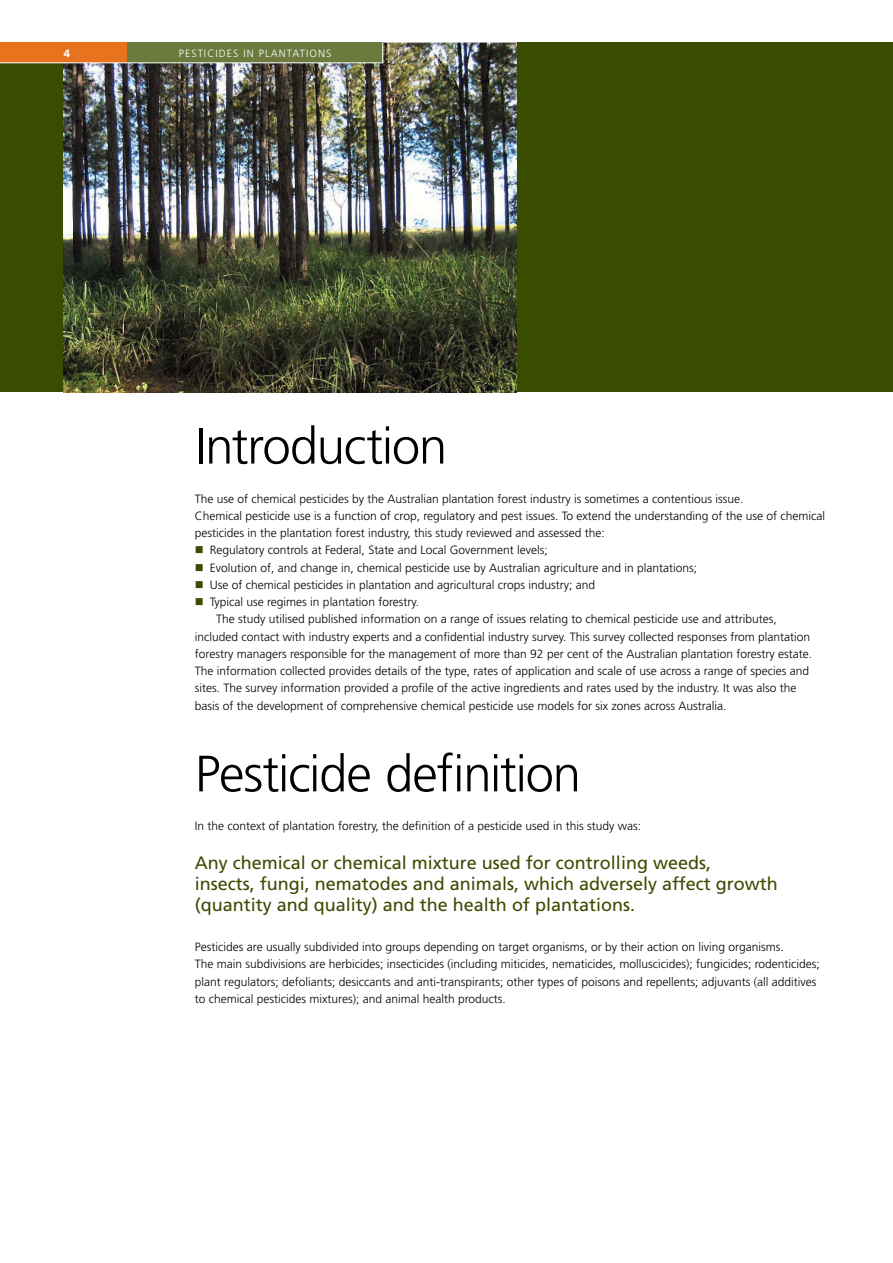
<style>
.page{position:relative;width:893px;height:1263px;background:#fff}
.page>*{position:absolute;margin:0;border:0;box-sizing:border-box;transform-origin:0 0}
.t1{font:300 51px "Frutiger";letter-spacing:-.025em;color:#000}
.t2{font:18px/21px "Frutiger";color:#3a4c00}
.t3{font:300 12px/17.2px "Frutiger";color:#000}
.t4{font:300 10.5px "Frutiger";letter-spacing:.1em;color:#fff}
.t5{font:900 10.5px "Frutiger";color:#fff}
.s1{color:#3a4c00}
</style>
<div class="page">
<div style="left:0;top:43px;width:893px;height:349px;background:#3a4c00"></div>
<img style="left:64px;top:43px;width:453px;height:349px">
<div style="left:0;top:43px;width:128px;height:20px;background:#e7731e"></div>
<div style="left:128px;top:43px;width:255px;height:20px;background:#6d7a3e"></div>
<svg style="left:382px;top:43px;width:1px;height:19px"></svg>
<hr style="left:0;top:62px;width:128px;height:1px;background:#fff">
<hr style="left:128px;top:62px;width:255px;height:1px;background:#fff">
<p class="t5" style="left:64px;top:47px;width:8px">4</p>
<p class="t4" style="left:179px;top:49px;width:154px">PESTICIDES IN PLANTATIONS</p>
<h1 class="t1" style="left:195px;top:424px;width:254px">Introduction</h1>
<p class="t3" style="left:195px;top:491px;width:632px">The use of chemical pesticides by the Australian plantation forest industry is sometimes a contentious issue.<br>Chemical pesticide use is a function of crop, regulatory and pest issues. To extend the understanding of the use of chemical pesticides in the plantation forest industry, this study reviewed and assessed the:</p>
<p class="t3" style="left:195px;top:542px;width:354px"><span class="s1">■</span> Regulatory controls at Federal, State and Local Government levels;</p>
<p class="t3" style="left:195px;top:560px;width:504px"><span class="s1">■</span> Evolution of, and change in, chemical pesticide use by Australian agriculture and in plantations;</p>
<p class="t3" style="left:195px;top:577px;width:402px"><span class="s1">■</span> Use of chemical pesticides in plantation and agricultural crops industry; and</p>
<p class="t3" style="left:195px;top:594px;width:226px"><span class="s1">■</span> Typical use regimes in plantation forestry.</p>
<p class="t3" style="left:216px;top:611px;width:562px">The study utilised published information on a range of issues relating to chemical pesticide use and attributes,</p>
<p class="t3" style="left:195px;top:629px;width:617px">included contact with industry experts and a confidential industry survey. This survey collected responses from plantation</p>
<p class="t3" style="left:195px;top:646px;width:619px">forestry managers responsible for the management of more than 92 per cent of the Australian plantation forestry estate.</p>
<p class="t3" style="left:195px;top:663px;width:616px">The information collected provides details of the type, rates of application and scale of use across a range of species and</p>
<p class="t3" style="left:195px;top:680px;width:603px">sites. The survey information provided a profile of the active ingredients and rates used by the industry. It was also the</p>
<p class="t3" style="left:195px;top:698px;width:533px">basis of the development of comprehensive chemical pesticide use models for six zones across Australia.</p>
<h1 class="t1" style="left:195px;top:752px;width:388px">Pesticide definition</h1>
<p class="t3" style="left:195px;top:818px;width:448px">In the context of plantation forestry, the definition of a pesticide used in this study was:</p>
<h2 class="t2" style="left:195px;top:853px;width:584px">Any chemical or chemical mixture used for controlling weeds,<br>insects, fungi, nematodes and animals, which adversely affect growth (quantity and quality) and the health of plantations.</h2>
<p class="t3" style="left:195px;top:939px;width:626px">Pesticides are usually subdivided into groups depending on target organisms, or by their action on living organisms.<br>The main subdivisions are herbicides; insecticides (including miticides, nematicides, molluscicides); fungicides; rodenticides; plant regulators; defoliants; desiccants and anti-transpirants; other types of poisons and repellents; adjuvants (all additives to chemical pesticides mixtures); and animal health products.</p>
</div>
